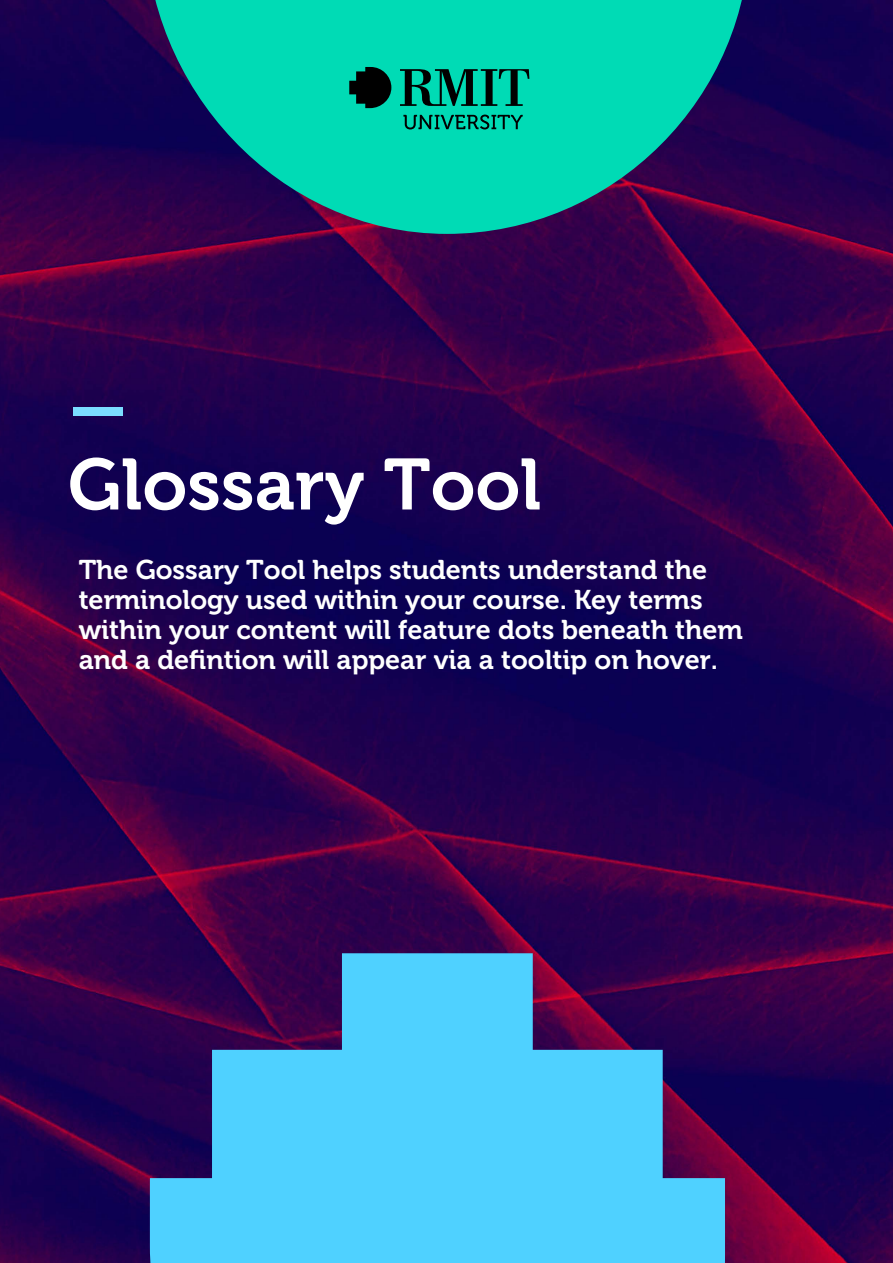
<style>
.page{position:relative;width:893px;height:1263px;background:#fff}
.page>*{position:absolute;margin:0;border:0;box-sizing:border-box;transform-origin:0 0}
.t1{font:90px "Museo 700";color:#7bddff}
.t2{font:72px "Museo 700";color:#fff}
.t3{font:27px/30px "Museo 700";color:#fff}
</style>
<div class="page">
<img style="left:0;top:0;width:893px;height:1263px">
<svg style="left:145px;top:0;width:605px;height:234px;background:#0d9995"></svg>
<svg style="left:400px;top:69px;width:129px;height:37px;background:#00836c"></svg>
<svg style="left:349px;top:67px;width:42px;height:41px;background:#00392f"></svg>
<svg style="left:403px;top:115px;width:120px;height:14px;background:#008f76"></svg>
<svg style="left:150px;top:953px;width:575px;height:310px;background:#4892c8"></svg>
<h1 class="t1" style="left:68px;top:356px;width:61px">–</h1>
<h2 class="t2" style="left:68px;top:444px;width:475px">Glossary Tool</h2>
<p class="t3" style="left:79px;top:555px;width:666px">The Gossary Tool helps students understand the terminology used within your course. Key terms within your content will feature dots beneath them and a defintion will appear via a tooltip on hover.</p>
</div>
